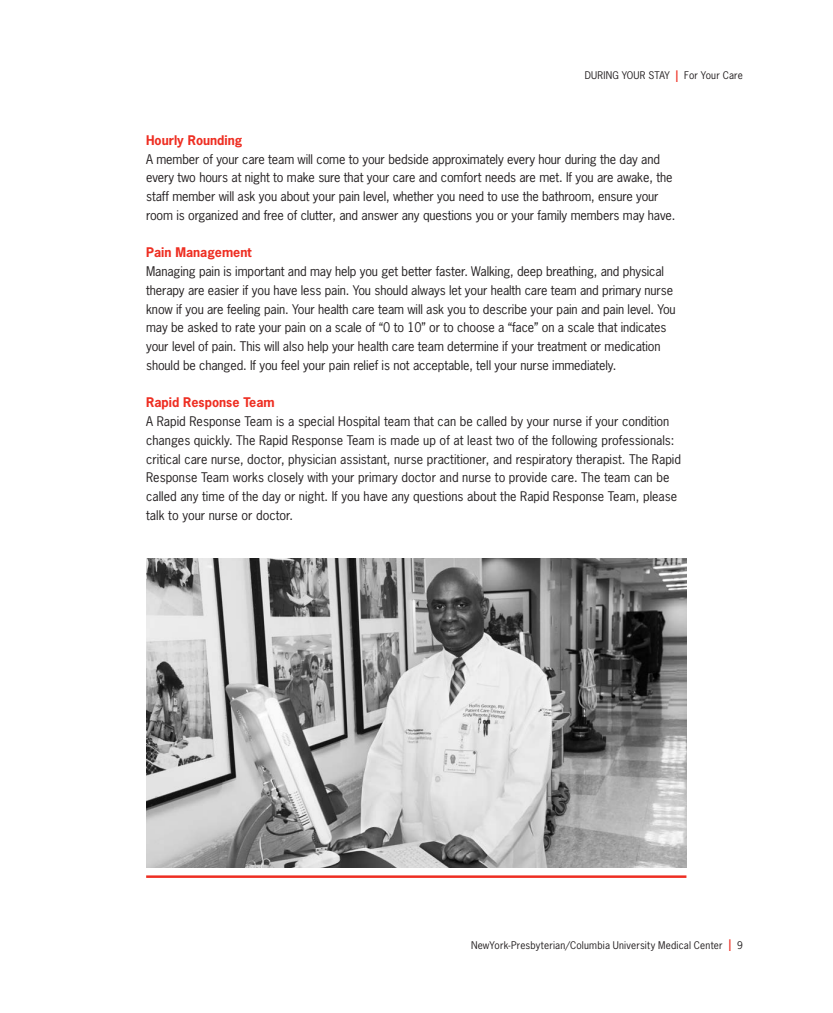
<style>
.page{position:relative;width:833px;height:1013px;background:#fff}
.page>*{position:absolute;margin:0;border:0;box-sizing:border-box;transform-origin:0 0}
._2013_body_text{font:12.5px/18.8px "News Gothic Std";letter-spacing:-.01em;color:#231f20}
.body{font:12.5px/18.8px "News Gothic Std";color:#231f20}
.section_heading{font:700 12.5px "News Gothic Std";color:#ee2e22}
.t1{font:10px "News Gothic Std";letter-spacing:.02em;color:#231f20}
.s1{font-size:15px;color:#ee2e22}
</style>
<div class="page">
<hr style="left:146px;top:875px;width:540px;height:3px;background:#ee2e22">
<img style="left:146px;top:558px;width:540px;height:309px">
<p class="t1" style="left:585px;top:69px;width:159px">DURING YOUR STAY <span class="s1">l</span> For Your Care</p>
<p class="section_heading" style="left:146px;top:132px;width:98px">Hourly Rounding</p>
<p class="_2013_body_text" style="left:146px;top:149px;width:530px">A member of your care team will come to your bedside approximately every hour during the day and every two hours at night to make sure that your care and comfort needs are met. If you are awake, the staff member will ask you about your pain level, whether you need to use the bathroom, ensure your room is organized and free of clutter, and answer any questions you or your family members may have.</p>
<p class="section_heading" style="left:146px;top:244px;width:107px">Pain Management</p>
<p class="_2013_body_text" style="left:146px;top:262px;width:531px">Managing pain is important and may help you get better faster. Walking, deep breathing, and physical therapy are easier if you have less pain. You should always let your health care team and primary nurse know if you are feeling pain. Your health care team will ask you to describe your pain and pain level. You may be asked to rate your pain on a scale of “0 to 10” or to choose a “face” on a scale that indicates your level of pain. This will also help your health care team determine if your treatment or medication should be changed. If you feel your pain relief is not acceptable, tell your nurse immediately.</p>
<p class="section_heading" style="left:146px;top:394px;width:130px">Rapid Response Team</p>
<p class="body" style="left:146px;top:412px;width:536px">A Rapid Response Team is a special Hospital team that can be called by your nurse if your condition changes quickly. The Rapid Response Team is made up of at least two of the following professionals: critical care nurse, doctor, physician assistant, nurse practitioner, and respiratory therapist. The Rapid Response Team works closely with your primary doctor and nurse to provide care. The team can be called any time of the day or night. If you have any questions about the Rapid Response Team, please talk to your nurse or doctor.</p>
<p class="t1" style="left:471px;top:938px;width:273px">NewYork-Presbyterian/Columbia University Medical Center <span class="s1">l</span> 9</p>
</div>
